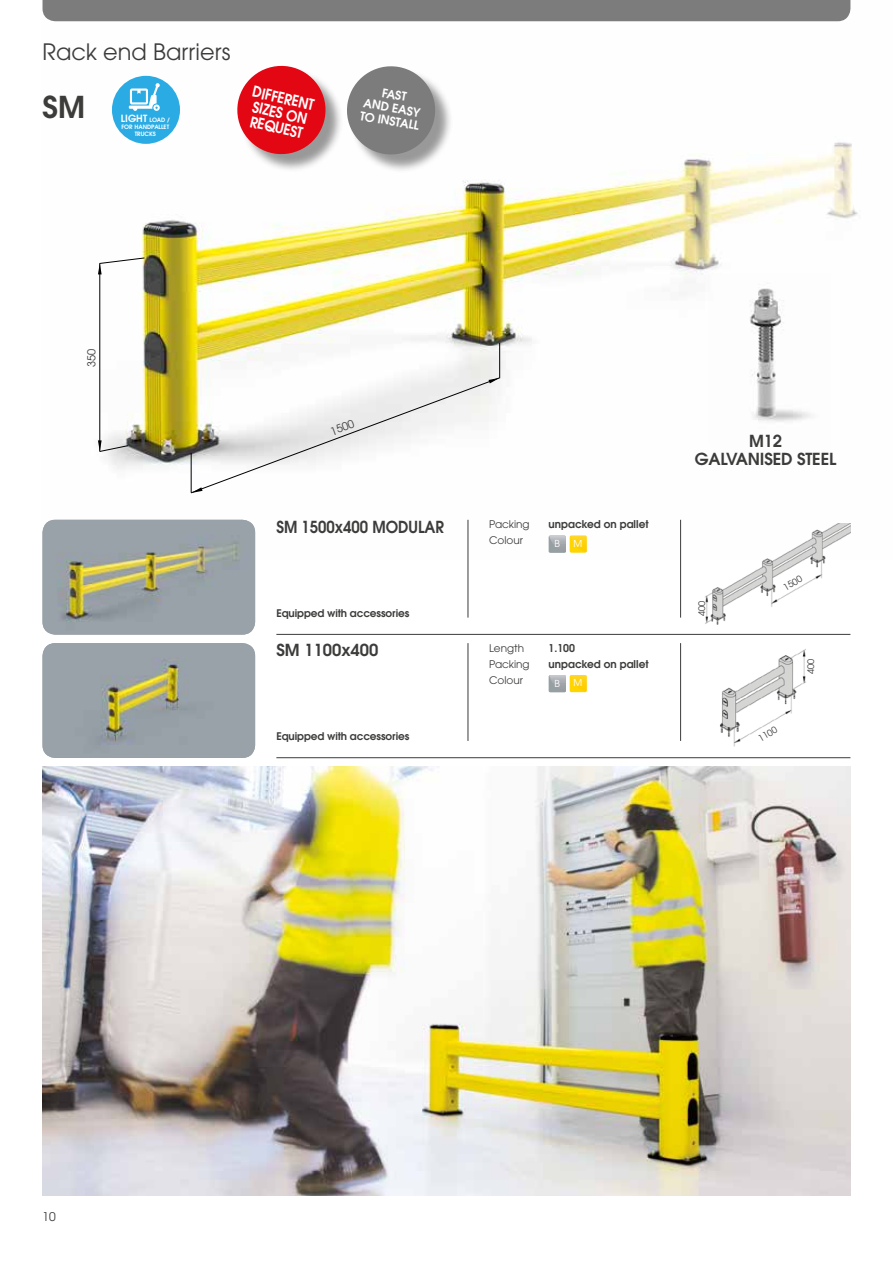
<style>
.page{position:relative;width:893px;height:1263px;background:#fff}
.page>*{position:absolute;margin:0;border:0;box-sizing:border-box;transform-origin:0 0}
.t1{font:600 30px "Avant Garde";color:#3c3c3b}
.t2{font:22.5px "Avant Garde";color:#3c3c3b}
.t3{font:600 16.5px/18px "Avant Garde";color:#3c3c3b;text-align:center}
.t4{font:600 16.5px "Avant Garde";color:#3c3c3b;scale:.9 1}
.t5{font:600 15px/15px "Avant Garde";color:#fff;scale:.9 1}
.t6{font:600 12px/13.2px "Avant Garde";color:#fff;text-align:center}
.t7{font:12px "Avant Garde";color:#3c3c3b}
.t8{font:10.95px "Avant Garde";color:#3c3c3b}
.t9{font:600 10.65px "Avant Garde";color:#3c3c3b}
.t10{font:600 10.5px "Avant Garde";letter-spacing:-.01em;color:#3c3c3b}
.t11{font:10.5px "Avant Garde";color:#3c3c3b}
.t12{font:600 9.9px "Avant Garde";color:#fff}
.t13{font:9.6px "Avant Garde";color:#fff}
.t14{font:9.45px "ITC Avant Garde Std";color:#fff}
.t15{font:9px "Avant Garde";color:#3c3c3b}
.t16{font:600 5.85px/7.1px "Avant Garde";color:#fff;text-align:center}
.s1{font-size:5.85px}
</style>
<div class="page">
<img style="left:42px;top:0;width:816px;height:560px">
<hr style="left:100px;top:263px;width:1px;height:188px;background:#000">
<svg style="left:98px;top:258px;width:47px;height:16px"></svg>
<svg style="left:98px;top:440px;width:30px;height:12px"></svg>
<hr style="left:499px;top:343px;width:1px;height:35px;background:#000">
<svg style="left:190px;top:377px;width:310px;height:116px"></svg>
<img style="left:708px;top:273px;width:122px;height:181px">
<img style="left:720px;top:649px;width:86px;height:98px">
<img style="left:685px;top:523px;width:165px;height:102px">
<img style="left:43px;top:643px;width:212px;height:115px">
<img style="left:43px;top:520px;width:212px;height:115px">
<hr style="left:680px;top:643px;width:1px;height:98px;background:#3c3c3b">
<hr style="left:680px;top:520px;width:1px;height:98px;background:#3c3c3b">
<hr style="left:468px;top:643px;width:1px;height:98px;background:#3c3c3b">
<hr style="left:468px;top:520px;width:1px;height:98px;background:#3c3c3b">
<hr style="left:276px;top:757px;width:574px;height:1px;background:#3c3c3b">
<hr style="left:276px;top:634px;width:574px;height:1px;background:#3c3c3b">
<img style="left:43px;top:766px;width:807px;height:430px">
<svg style="left:570px;top:535px;width:17px;height:18px"></svg>
<img style="left:570px;top:535px;width:17px;height:17px">
<div style="left:570px;top:675px;width:17px;height:17px;background:#ffd500;border-radius:2px"></div>
<img style="left:570px;top:675px;width:17px;height:16px">
<div style="left:549px;top:535px;width:17px;height:18px;background:#a3abad;border-radius:2px"></div>
<img style="left:549px;top:535px;width:17px;height:17px">
<img style="left:549px;top:675px;width:17px;height:17px">
<div style="left:349px;top:69px;width:104px;height:104px;background:#000;opacity:.4"></div>
<svg style="left:343px;top:63px;width:96px;height:95px"></svg>
<div style="left:240px;top:69px;width:104px;height:104px;background:#000;opacity:.4"></div>
<svg style="left:231px;top:60px;width:101px;height:100px"></svg>
<div style="left:43px;top:0;width:807px;height:21px;background:#7c7c7c"></div>
<div style="left:112px;top:76px;width:68px;height:68px;background:#2babe3;border-radius:50%"></div>
<svg style="left:129px;top:83px;width:31px;height:28px"></svg>
<h2 class="t2" style="left:43px;top:43px;width:190px">Rack end Barriers</h2>
<h1 class="t1" style="left:43px;top:95px;width:44px">SM</h1>
<p class="t12" style="left:121px;top:114px;width:50px">LIGHT <span class="s1">LOAD /</span></p>
<p class="t16" style="left:121px;top:124px;width:49px">FOR HANDPALLET<br>TRUCKS</p>
<h3 class="t5" style="left:254px;top:85px;width:71px;rotate:13deg">DIFFERENT<br>SIZES ON<br>REQUEST</h3>
<p class="t6" style="left:366px;top:84px;width:61px;rotate:10deg">FAST<br>AND EASY<br>TO INSTALL</p>
<p class="t8" style="left:87px;top:367px;width:20px;rotate:-90deg">350</p>
<p class="t8" style="left:330px;top:428px;width:26px;rotate:-21deg">1500</p>
<h3 class="t4" style="left:276px;top:521px;width:188px">SM 1500x400 MODULAR</h3>
<p class="t10" style="left:276px;top:609px;width:134px">Equipped with accessories</p>
<h3 class="t3" style="left:276px;top:643px;width:103px">SM 1100x400</h3>
<p class="t10" style="left:276px;top:732px;width:134px">Equipped with accessories</p>
<p class="t11" style="left:489px;top:520px;width:42px">Packing</p>
<p class="t9" style="left:549px;top:520px;width:102px">unpacked on pallet</p>
<p class="t11" style="left:489px;top:536px;width:35px">Colour</p>
<p class="t14" style="left:573px;top:538px;width:10px">M</p>
<p class="t13" style="left:554px;top:540px;width:7px">B</p>
<p class="t11" style="left:489px;top:644px;width:37px">Length</p>
<p class="t9" style="left:549px;top:643px;width:28px">1.100</p>
<p class="t11" style="left:489px;top:660px;width:42px">Packing</p>
<p class="t9" style="left:549px;top:659px;width:102px">unpacked on pallet</p>
<p class="t11" style="left:489px;top:676px;width:35px">Colour</p>
<p class="t14" style="left:573px;top:677px;width:10px">M</p>
<p class="t13" style="left:554px;top:679px;width:7px">B</p>
<h3 class="t3" style="left:695px;top:433px;width:143px">M12<br>GALVANISED STEEL</h3>
<p class="t15" style="left:698px;top:616px;width:16px;rotate:-90deg">400</p>
<p class="t15" style="left:782px;top:585px;width:21px;rotate:-30deg">1500</p>
<p class="t15" style="left:757px;top:736px;width:21px;rotate:-30deg">1100</p>
<p class="t15" style="left:807px;top:674px;width:16px;rotate:-90deg">400</p>
<p class="t7" style="left:43px;top:1212px;width:15px">10</p>
</div>
